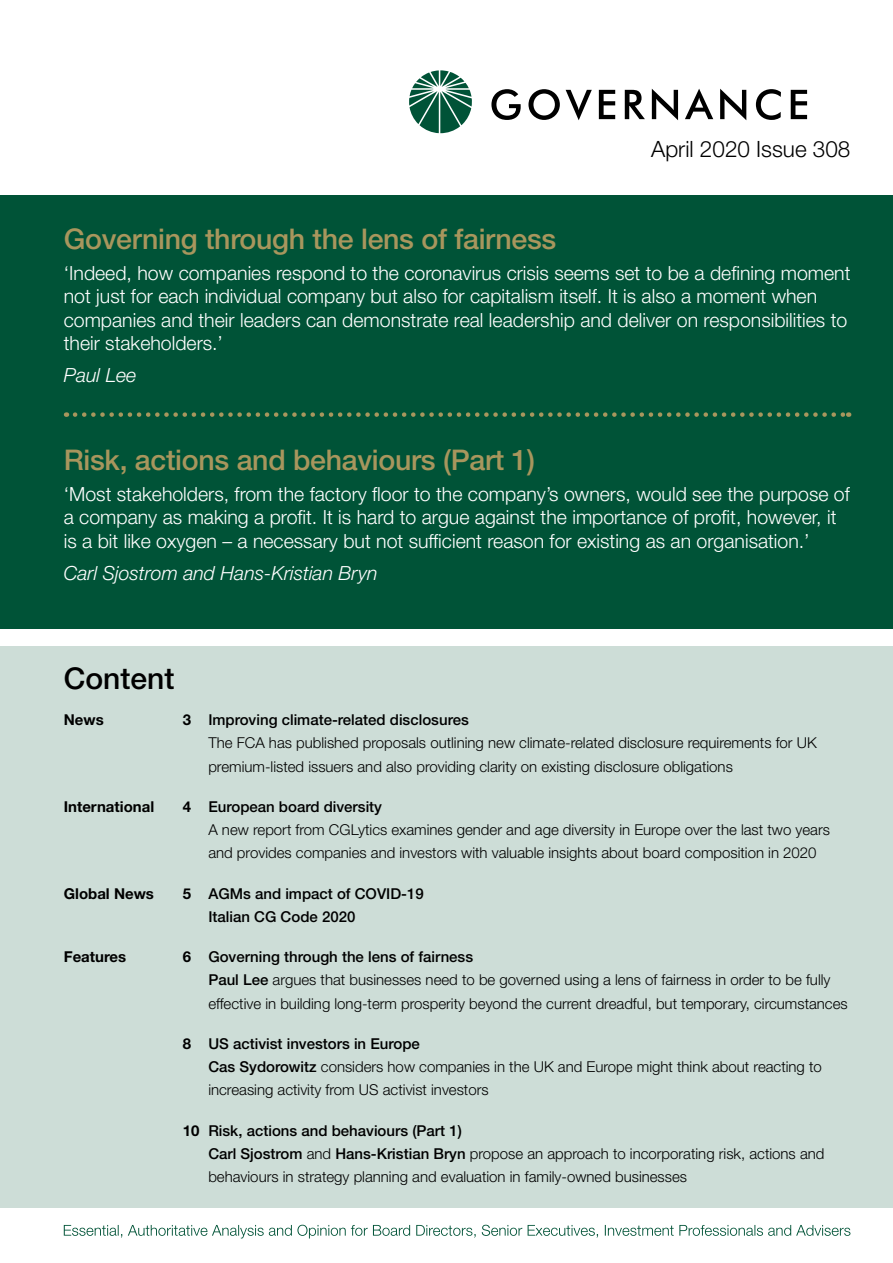
<style>
.page{position:relative;width:893px;height:1263px;background:#fff}
.page>*{position:absolute;margin:0;border:0;box-sizing:border-box;transform-origin:0 0}
.t1{font:500 30px "Helvetica Neue LT Std";color:#000}
.t2{font:500 28.5px "Helvetica Neue LT Std";letter-spacing:-.01em;color:#a8965d}
.t3{font:300 22.5px "Helvetica Neue LT Std";color:#000}
.t4{font:300 19.5px/23.4px "Helvetica Neue LT Std";color:#fff}
.t5{font:italic 300 19.5px "Helvetica Neue LT Std";color:#fff}
.t6{font:300 15px/23.2px "Helvetica Neue LT Std";color:#000}
.t7{font:500 15px/23.2px "Helvetica Neue LT Std";color:#000}
.t8{font:700 15px "Helvetica Neue LT Std";color:#000}
.s1{font-weight:700}
.s2{font-weight:500}
</style>
<div class="page">
<svg style="left:409px;top:70px;width:63px;height:63px"></svg>
<svg style="left:491px;top:89px;width:30px;height:31px"></svg>
<svg style="left:528px;top:89px;width:32px;height:31px"></svg>
<svg style="left:566px;top:90px;width:26px;height:30px"></svg>
<svg style="left:599px;top:90px;width:16px;height:29px"></svg>
<svg style="left:625px;top:90px;width:20px;height:29px"></svg>
<svg style="left:652px;top:89px;width:26px;height:31px"></svg>
<svg style="left:685px;top:89px;width:28px;height:30px"></svg>
<svg style="left:720px;top:89px;width:26px;height:31px"></svg>
<svg style="left:756px;top:89px;width:25px;height:31px"></svg>
<svg style="left:791px;top:90px;width:16px;height:29px"></svg>
<div style="left:0;top:196px;width:893px;height:433px;background:#005337"></div>
<div style="left:0;top:646px;width:893px;height:562px;background:#cdddd7"></div>
<svg style="left:64px;top:1225px;width:786px;height:13px"></svg>
<svg style="left:75px;top:412px;width:774px;height:5px"></svg>
<h2 class="t2" style="left:64px;top:222px;width:494px">Governing through the lens of fairness</h2>
<h3 class="t3" style="left:651px;top:136px;width:201px">April 2020 Issue 308</h3>
<p class="t4" style="left:64px;top:261px;width:788px">‘Indeed, how companies respond to the coronavirus crisis seems set to be a defining moment not just for each individual company but also for capitalism itself. It is also a moment when companies and their leaders can demonstrate real leadership and deliver on responsibilities to their stakeholders.’</p>
<h3 class="t5" style="left:64px;top:363px;width:74px">Paul Lee</h3>
<h2 class="t2" style="left:64px;top:443px;width:473px">Risk, actions and behaviours (Part 1)</h2>
<p class="t4" style="left:64px;top:482px;width:787px">‘Most stakeholders, from the factory floor to the company’s owners, would see the purpose of a company as making a profit. It is hard to argue against the importance of profit, however, it is a bit like oxygen – a necessary but not sufficient reason for existing as an organisation.’</p>
<h3 class="t5" style="left:64px;top:561px;width:315px">Carl Sjostrom and Hans-Kristian Bryn</h3>
<h1 class="t1" style="left:64px;top:660px;width:112px">Content</h1>
<p class="t8" style="left:64px;top:710px;width:41px">News</p>
<p class="t6" style="left:208px;top:708px;width:610px;text-indent:-26px"><span class="s1">3</span> <span class="s2">Improving climate-related disclosures<br></span>The FCA has published proposals outlining new climate-related disclosure requirements for UK premium-listed issuers and also providing clarity on existing disclosure obligations</p>
<p class="t8" style="left:64px;top:797px;width:92px">International</p>
<p class="t6" style="left:208px;top:795px;width:623px;text-indent:-26px"><span class="s1">4</span> <span class="s2">European board diversity<br></span>A new report from CGLytics examines gender and age diversity in Europe over the last two years and provides companies and investors with valuable insights about board composition in 2020</p>
<p class="t8" style="left:64px;top:884px;width:92px">Global News</p>
<p class="t7" style="left:208px;top:881px;width:217px;text-indent:-26px"><span class="s1">5</span> AGMs and impact of COVID-19<br>Italian CG Code 2020</p>
<p class="t8" style="left:64px;top:947px;width:64px">Features</p>
<p class="t6" style="left:208px;top:945px;width:641px;text-indent:-26px"><span class="s1">6</span> <span class="s2">Governing through the lens of fairness<br>Paul Lee</span> argues that businesses need to be governed using a lens of fairness in order to be fully effective in building long-term prosperity beyond the current dreadful, but temporary, circumstances</p>
<p class="t6" style="left:208px;top:1032px;width:615px;text-indent:-26px"><span class="s1">8</span> <span class="s2">US activist investors in Europe<br>Cas Sydorowitz</span> considers how companies in the UK and Europe might think about reacting to increasing activity from US activist investors</p>
<p class="t6" style="left:208px;top:1118px;width:618px;text-indent:-26px"><span class="s1">10</span> <span class="s2">Risk, actions and behaviours (Part 1)<br>Carl Sjostrom</span> and <span class="s2">Hans-Kristian Bryn</span> propose an approach to incorporating risk, actions and behaviours in strategy planning and evaluation in family-owned businesses</p>
</div>
